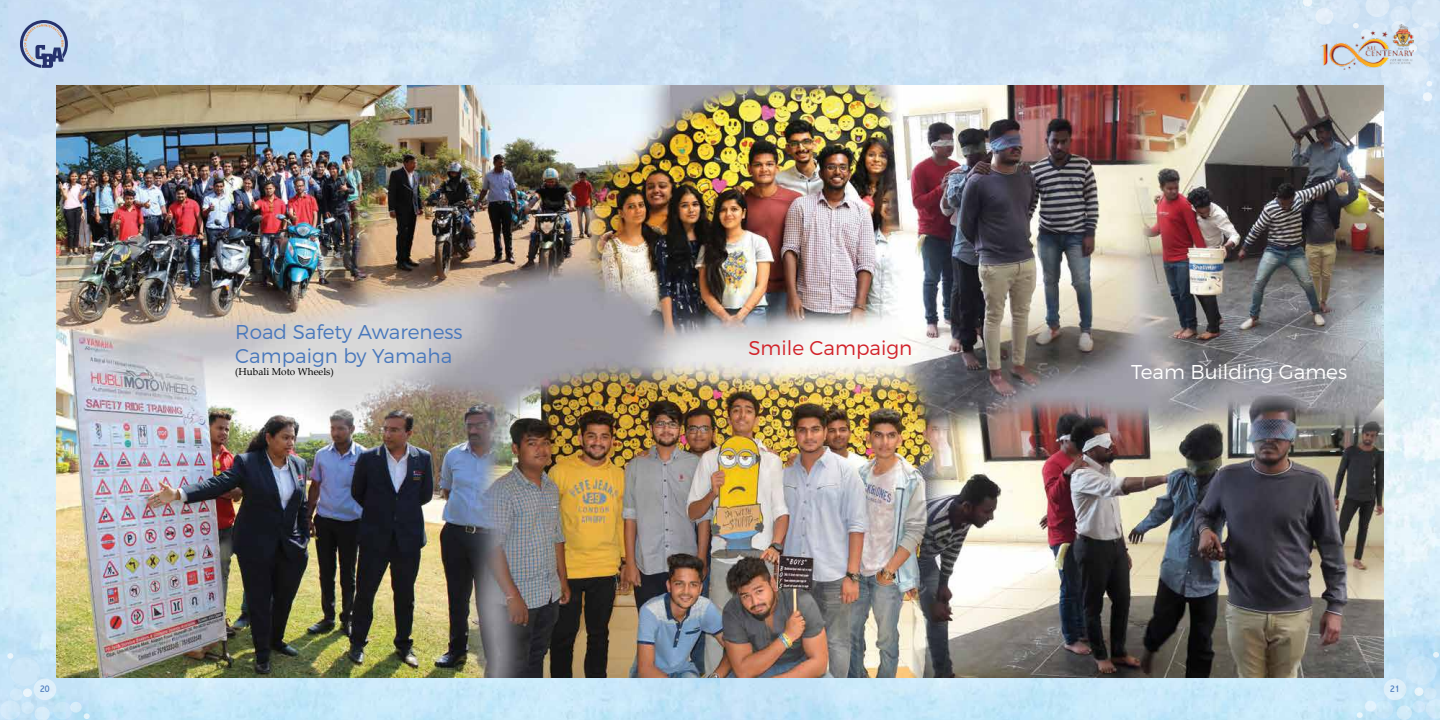
<style>
.page{position:relative;width:1440px;height:720px;background:#fff}
.page>*{position:absolute;margin:0;border:0;box-sizing:border-box;transform-origin:0 0}
.t1{font:20px/24px "Trueno Lt";color:#4978bc}
.t2{font:20px "Trueno Lt";color:#fff}
.t3{font:20px "Trueno Lt";color:#d2232a}
.t4{font:10px "Palatino Linotype";color:#000}
.t5{font:condensed 10px "Abadi";color:#4978bc}
</style>
<div class="page">
<img style="left:0;top:0;width:1440px;height:720px">
<div style="left:1381px;top:50px;width:47px;height:45px;background:#d5e6f6;border-radius:50%"></div>
<svg style="left:1366px;top:0;width:24px;height:17px"></svg>
<div style="left:1315px;top:8px;width:18px;height:17px;background:#e5eff9;border-radius:50%"></div>
<svg style="left:1303px;top:0;width:9px;height:7px"></svg>
<div style="left:1423px;top:92px;width:9px;height:9px;background:#eff6fd;border-radius:50%"></div>
<div style="left:1390px;top:6px;width:21px;height:19px;background:#d8e8f7;border-radius:50%"></div>
<div style="left:1408px;top:27px;width:20px;height:19px;background:#d9e9f7;border-radius:50%"></div>
<svg style="left:1411px;top:0;width:29px;height:27px"></svg>
<div style="left:1370px;top:22px;width:18px;height:18px;background:#d6e7f7;border-radius:50%"></div>
<div style="left:1401px;top:55px;width:29px;height:27px;background:#ddebf8;border-radius:50%"></div>
<div style="left:1391px;top:21px;width:15px;height:14px;background:#e4eff9;border-radius:50%"></div>
<div style="left:1409px;top:44px;width:8px;height:8px;background:#edf4fa;border-radius:50%"></div>
<svg style="left:1330px;top:0;width:30px;height:24px"></svg>
<svg style="left:1426px;top:81px;width:6px;height:5px"></svg>
<div style="left:1418px;top:41px;width:12px;height:11px;background:#d5e5f4;border-radius:50%"></div>
<div style="left:1419px;top:22px;width:20px;height:19px;background:#d8e8f8;border-radius:50%"></div>
<svg style="left:20px;top:20px;width:48px;height:48px;background:#99a8c5"></svg>
<img style="left:1321px;top:24px;width:92px;height:45px">
<img style="left:57px;top:85px;width:1326px;height:593px">
<div style="left:34px;top:679px;width:22px;height:21px;background:#ddeffa;border-radius:50%"></div>
<div style="left:1374px;top:701px;width:19px;height:18px;background:#c9e7f9;border-radius:50%"></div>
<div style="left:1406px;top:656px;width:31px;height:29px;background:#c9e5f8;border-radius:50%"></div>
<div style="left:1397px;top:706px;width:15px;height:14px;background:#d1ebf8;border-radius:50%"></div>
<div style="left:1365px;top:701px;width:11px;height:10px;background:#e1f2fd;border-radius:50%"></div>
<div style="left:1414px;top:687px;width:9px;height:9px;background:#e8f5fb;border-radius:50%"></div>
<svg style="left:1357px;top:712px;width:6px;height:6px"></svg>
<svg style="left:1433px;top:652px;width:6px;height:6px"></svg>
<div style="left:1412px;top:701px;width:13px;height:12px;background:#cce7f9;border-radius:50%"></div>
<div style="left:1424px;top:687px;width:13px;height:12px;background:#cfe7f8;border-radius:50%"></div>
<svg style="left:1426px;top:699px;width:14px;height:20px"></svg>
<div style="left:1384px;top:679px;width:22px;height:21px;background:#ddeef9;border-radius:50%"></div>
<div style="left:53px;top:702px;width:19px;height:18px;background:#c7e5f7;border-radius:50%"></div>
<div style="left:10px;top:657px;width:30px;height:29px;background:#cee7f8;border-radius:50%"></div>
<svg style="left:35px;top:707px;width:15px;height:13px"></svg>
<div style="left:70px;top:702px;width:12px;height:11px;background:#d6edf9;border-radius:50%"></div>
<div style="left:23px;top:689px;width:9px;height:8px;background:#eaf5fc;border-radius:50%"></div>
<svg style="left:84px;top:713px;width:6px;height:6px"></svg>
<svg style="left:7px;top:653px;width:6px;height:6px"></svg>
<div style="left:21px;top:702px;width:13px;height:12px;background:#d2eaf9;border-radius:50%"></div>
<div style="left:10px;top:689px;width:13px;height:12px;background:#d1e9f8;border-radius:50%"></div>
<div style="left:0;top:700px;width:21px;height:20px;background:#d1e8f8;border-radius:50%"></div>
<p class="t1" style="left:235px;top:319px;width:229px">Road Safety Awareness<br>Campaign by Yamaha</p>
<p class="t4" style="left:235px;top:364px;width:100px">(Hubali Moto Wheels)</p>
<p class="t3" style="left:748px;top:336px;width:165px">Smile Campaign</p>
<p class="t2" style="left:1131px;top:360px;width:218px">Team Building Games</p>
<p class="t5" style="left:40px;top:683px;width:11px">20</p>
<p class="t5" style="left:1390px;top:683px;width:11px">21</p>
</div>
